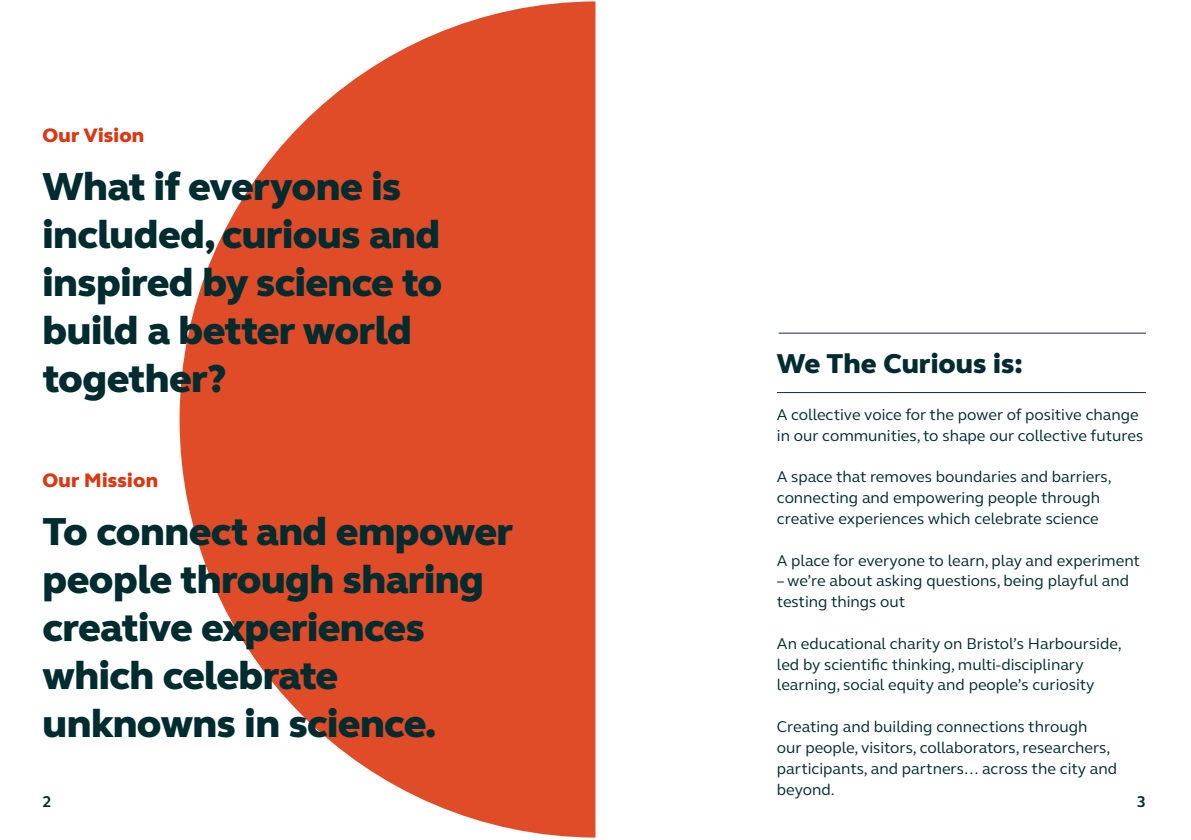
<style>
.page{position:relative;width:1191px;height:840px;background:#fff}
.page>*{position:absolute;margin:0;border:0;box-sizing:border-box;transform-origin:0 0}
.t1{font:800 40px/48px "FS Elliot Pro";letter-spacing:-.01em;color:#002c2f}
.t2{font:800 28px "FS Elliot Pro";color:#002c2f}
.t3{font:800 20px "FS Elliot Pro";letter-spacing:.01em;color:#dd3710}
.t4{font:16px/20.8px "FS Elliot Pro";color:#002c2f}
.t5{font:700 16px "FS Elliot Pro";color:#002c2f}
</style>
<div class="page">
<svg style="left:180px;top:1px;width:415px;height:836px;fill:#e04b28"></svg>
<hr style="left:777px;top:392px;width:368px;height:1px;background:#1d2b36">
<hr style="left:778px;top:332px;width:367px;height:1px;background:#1d2b36">
<p class="t3" style="left:43px;top:121px;width:103px">Our Vision</p>
<h1 class="t1" style="left:43px;top:162px;width:401px">What if everyone is included, curious and inspired by science to build a better world together?</h1>
<p class="t3" style="left:43px;top:466px;width:117px">Our Mission</p>
<h1 class="t1" style="left:43px;top:507px;width:472px">To connect and empower people through sharing creative experiences which celebrate unknowns in science.</h1>
<p class="t5" style="left:43px;top:790px;width:11px">2</p>
<h2 class="t2" style="left:777px;top:344px;width:247px">We The Curious is:</h2>
<p class="t4" style="left:777px;top:403px;width:368px">A collective voice for the power of positive change in our communities, to shape our collective futures</p>
<p class="t4" style="left:777px;top:465px;width:336px">A space that removes boundaries and barriers, connecting and empowering people through creative experiences which celebrate science</p>
<p class="t4" style="left:777px;top:549px;width:364px">A place for everyone to learn, play and experiment</p>
<p class="t4" style="left:777px;top:569px;width:354px">– we’re about asking questions, being playful and testing things out</p>
<p class="t4" style="left:777px;top:632px;width:346px">An educational charity on Bristol’s Harbourside, led by scientific thinking, multi-disciplinary learning, social equity and people’s curiosity</p>
<p class="t4" style="left:777px;top:715px;width:341px">Creating and building connections through<br>our people, visitors, collaborators, researchers, participants, and partners… across the city and beyond.</p>
<p class="t5" style="left:1136px;top:790px;width:11px">3</p>
</div>
